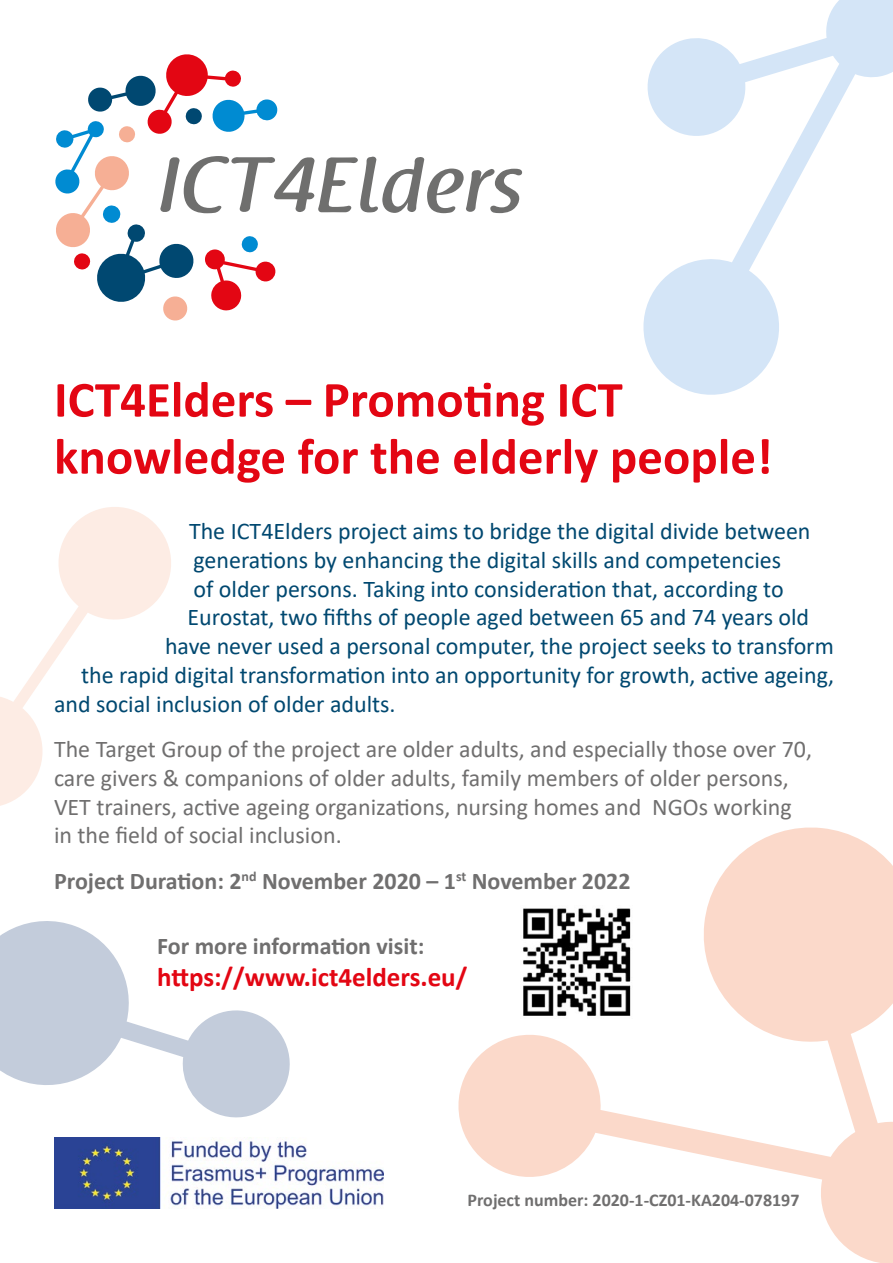
<style>
.page{position:relative;width:893px;height:1263px;background:#fff}
.page>*{position:absolute;margin:0;border:0;box-sizing:border-box;transform-origin:0 0}
.t1{font:700 51px/57px "Calibri";color:#e30613}
.t2{font:700 27px "Calibri";color:#e30613}
.t3{font:24px "Calibri";color:#004870}
.t4{font:24px/28.8px "Calibri";color:#706f6f}
.t5{font:700 24px "Calibri";color:#706f6f}
.t6{font:700 18px "Calibri";color:#706f6f}
</style>
<div class="page">
<svg style="left:55px;top:54px;width:468px;height:267px"></svg>
<svg style="left:643px;top:0;width:250px;height:395px"></svg>
<svg style="left:458px;top:827px;width:435px;height:436px"></svg>
<svg style="left:0;top:507px;width:171px;height:299px"></svg>
<svg style="left:0;top:921px;width:290px;height:197px"></svg>
<img style="left:521px;top:906px;width:112px;height:112px">
<img style="left:54px;top:1137px;width:329px;height:72px">
<h1 class="t1" style="left:54px;top:370px;width:720px">ICT4Elders – Promoting ICT knowledge for the elderly people!</h1>
<p class="t3" style="left:189px;top:514px;width:623px">The ICT4Elders project aims to bridge the digital divide between</p>
<p class="t3" style="left:193px;top:543px;width:589px">generations by enhancing the digital skills and competencies</p>
<p class="t3" style="left:193px;top:572px;width:592px">of older persons. Taking into consideration that, according to</p>
<p class="t3" style="left:187px;top:601px;width:623px">Eurostat, two fifths of people aged between 65 and 74 years old</p>
<p class="t3" style="left:165px;top:629px;width:670px">have never used a personal computer, the project seeks to transform</p>
<p class="t3" style="left:81px;top:658px;width:755px">the rapid digital transformation into an opportunity for growth, active ageing,</p>
<p class="t3" style="left:54px;top:687px;width:343px">and social inclusion of older adults.</p>
<p class="t4" style="left:54px;top:734px;width:760px">The Target Group of the project are older adults, and especially those over 70, care givers &amp; companions of older adults, family members of older persons, VET trainers, active ageing organizations, nursing homes and NGOs working in the field of social inclusion.</p>
<p class="t5" style="left:54px;top:864px;width:578px">Project Duration: 2<sup>nd</sup> November 2020 – 1<sup>st</sup> November 2022</p>
<p class="t5" style="left:157px;top:929px;width:269px">For more information visit:</p>
<p class="t2" style="left:157px;top:958px;width:312px">https://www.ict4elders.eu/</p>
<p class="t6" style="left:467px;top:1187px;width:333px">Project number: 2020-1-CZ01-KA204-078197</p>
</div>
